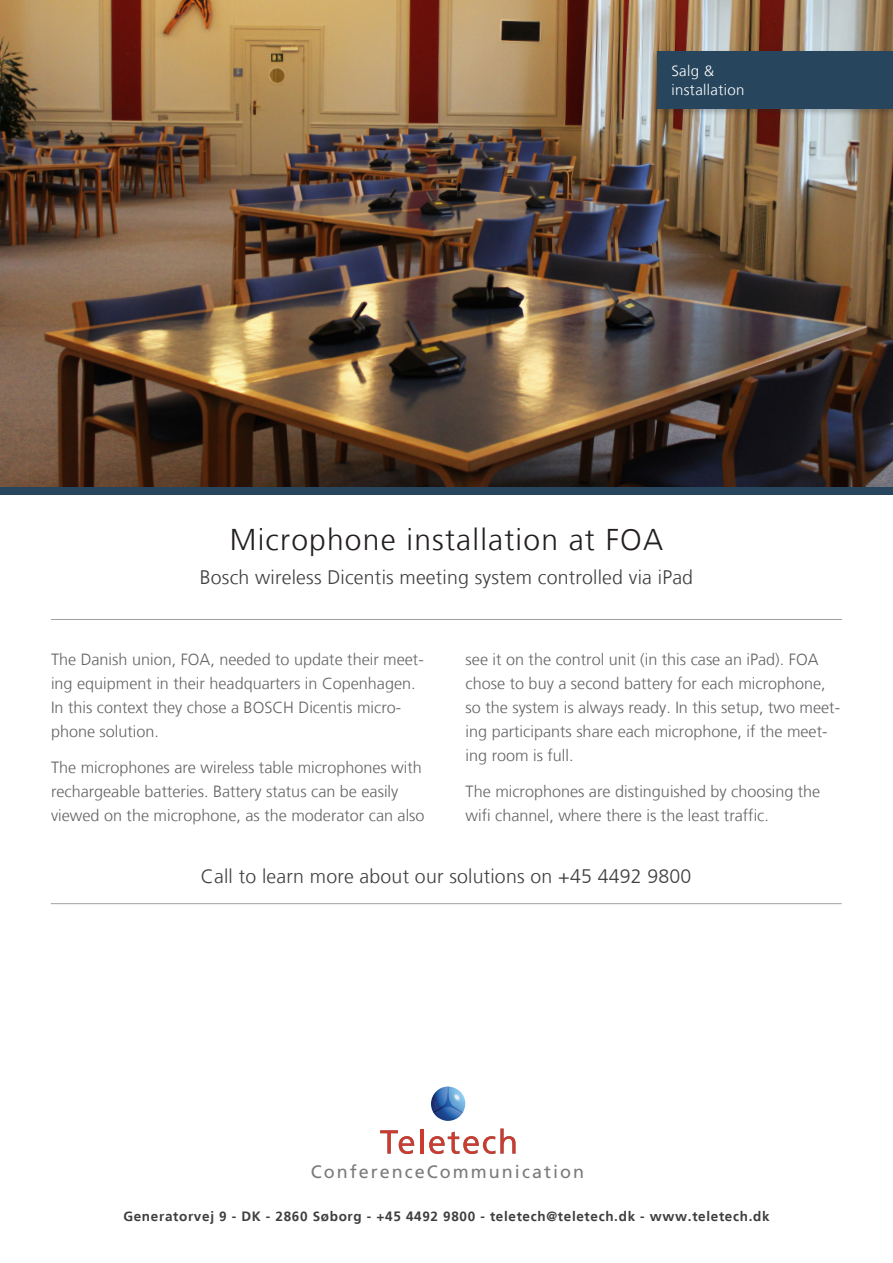
<style>
.page{position:relative;width:893px;height:1263px;background:#fff}
.page>*{position:absolute;margin:0;border:0;box-sizing:border-box;transform-origin:0 0}
.t1{font:300 30px "Frutiger LT";letter-spacing:.04em;color:#231f20}
.mini_header{font:300 19.5px "Frutiger LT";letter-spacing:.01em;color:#3e3e3f}
.t2{font:18px "Frutiger LT Std";letter-spacing:.11em;color:#7b7b7a}
.t3{font:300 16.2px/24px "Frutiger LT";color:#636366}
.faneblad_text{font:300 15px "Frutiger LT";letter-spacing:.025em;color:#fff}
.address{font:700 13.5px "Frutiger LT";letter-spacing:.05em;color:#3e3e3f}
</style>
<div class="page">
<img style="left:0;top:0;width:893px;height:488px">
<hr style="left:51px;top:619px;width:791px;height:1px;background:#9fa0a1">
<hr style="left:51px;top:903px;width:791px;height:1px;background:#9fa0a1">
<div style="left:650px;top:49px;width:243px;height:67px;background:#231f20;opacity:.25"></div>
<div style="left:658px;top:51px;width:235px;height:58px;background:#27455d"></div>
<div style="left:0;top:488px;width:893px;height:7px;background:#27455d"></div>
<img style="left:431px;top:1086px;width:34px;height:35px">
<svg style="left:380px;top:1130px;width:34px;height:24px"></svg>
<hr style="left:420px;top:1128px;width:3px;height:25px;background:#ca3b30">
<svg style="left:429px;top:1128px;width:86px;height:26px"></svg>
<p class="faneblad_text" style="left:671px;top:62px;width:44px">Salg &amp;</p>
<p class="faneblad_text" style="left:671px;top:81px;width:75px">installation</p>
<p class="t1" style="left:230px;top:522px;width:435px">Microphone installation at FOA</p>
<p class="mini_header" style="left:200px;top:566px;width:495px">Bosch wireless Dicentis meeting system controlled via iPad</p>
<p class="t3" style="left:51px;top:647px;width:374px">The Danish union, FOA, needed to update their meet&shy;ing equipment in their headquarters in Copenhagen.<br>In this context they chose a BOSCH Dicentis micro&shy;phone solution.</p>
<p class="t3" style="left:51px;top:756px;width:375px">The microphones are wireless table microphones with rechargeable batteries. Battery status can be easily viewed on the microphone, as the moderator can also</p>
<p class="t3" style="left:466px;top:647px;width:376px">see it on the control unit (in this case an iPad). FOA chose to buy a second battery for each microphone, so the system is always ready. In this setup, two meet&shy;ing participants share each microphone, if the meet&shy;ing room is full.</p>
<p class="t3" style="left:466px;top:780px;width:356px">The microphones are distinguished by choosing the wifi channel, where there is the least traffic.</p>
<p class="mini_header" style="left:201px;top:865px;width:492px">Call to learn more about our solutions on +45 4492 9800</p>
<p class="t2" style="left:311px;top:1161px;width:275px">ConferenceCommunication</p>
<p class="address" style="left:123px;top:1208px;width:648px">Generatorvej 9 - DK - 2860 Søborg - +45 4492 9800 - teletech@teletech.dk - www.teletech.dk</p>
</div>
